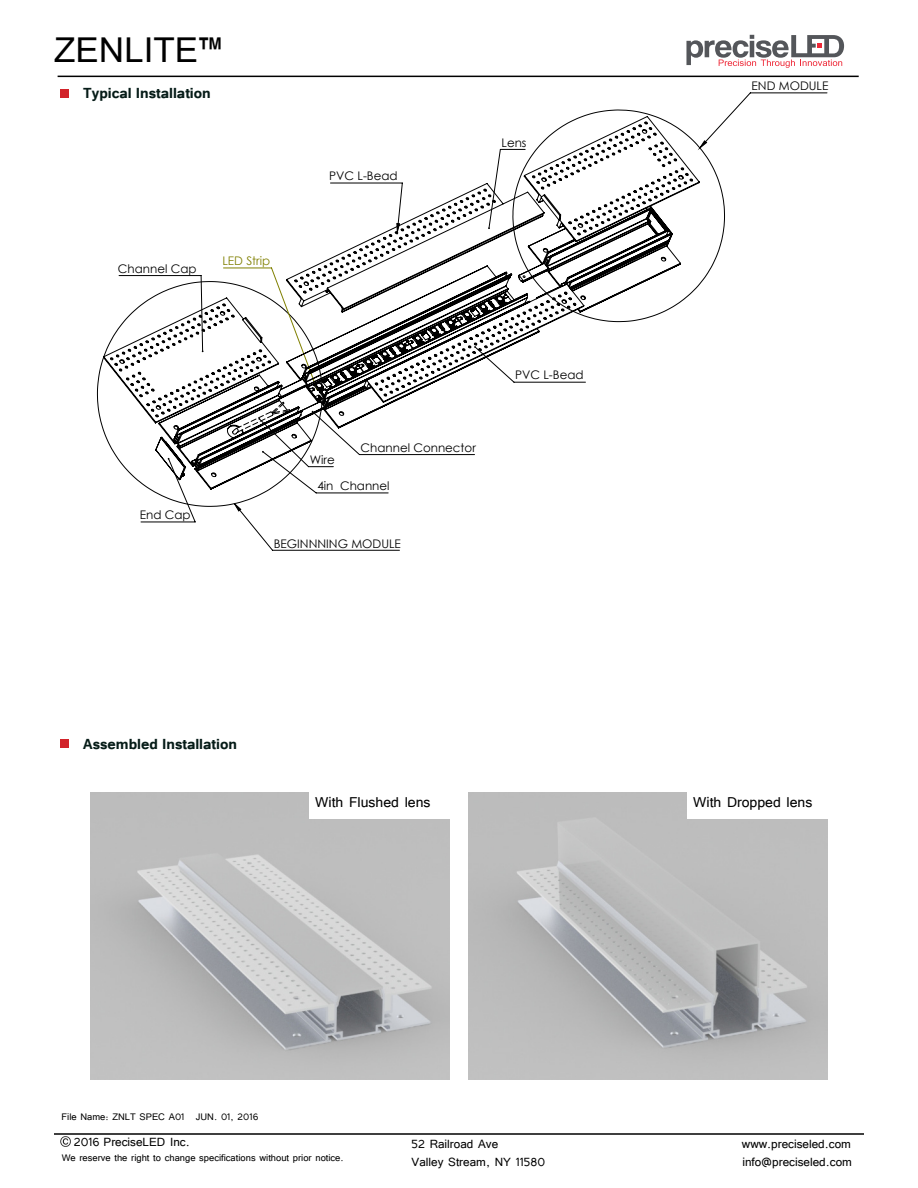
<style>
.page{position:relative;width:918px;height:1188px;background:#fff}
.page>*{position:absolute;margin:0;border:0;box-sizing:border-box;transform-origin:0 0}
.t1{font:45px "Tunga";color:#000}
.t2{font:700 18px "Tunga";color:#061c18}
.t3{font:18px "Tunga";color:#000}
.t4{font:15px "Tunga";color:#000}
.t5{font:12px "Tunga";color:#000}
.t6{font:11.85px "Century Gothic";color:#000}
.t7{font:11.85px "Century Gothic";color:#808000}
</style>
<div class="page">
<svg style="left:686px;top:35px;width:158px;height:33px"></svg>
<hr style="left:54px;top:1133px;width:810px;height:2px;background:#000">
<hr style="left:58px;top:76px;width:801px;height:1px;background:#000">
<svg style="left:60px;top:1136px;width:10px;height:10px"></svg>
<div style="left:60px;top:89px;width:8px;height:8px;background:#d2232a"></div>
<img style="left:468px;top:792px;width:360px;height:288px">
<img style="left:90px;top:792px;width:360px;height:288px">
<div style="left:310px;top:792px;width:140px;height:26px;background:#fff"></div>
<div style="left:688px;top:792px;width:140px;height:26px;background:#fff"></div>
<svg style="left:103px;top:116px;width:597px;height:374px"></svg>
<svg style="left:235px;top:401px;width:55px;height:32px"></svg>
<div style="left:60px;top:740px;width:8px;height:8px;background:#d2232a"></div>
<h1 class="t1" style="left:54px;top:20px;width:170px">ZENLITE™</h1>
<h2 class="t2" style="left:83px;top:81px;width:129px">Typical Installation</h2>
<p class="t6" style="left:118px;top:260px;width:80px">Channel Cap</p>
<p class="t7" style="left:222px;top:253px;width:49px">LED Strip</p>
<p class="t6" style="left:329px;top:168px;width:70px">PVC L-Bead</p>
<p class="t6" style="left:502px;top:134px;width:27px">Lens</p>
<p class="t6" style="left:140px;top:507px;width:52px">End Cap</p>
<p class="t6" style="left:310px;top:452px;width:27px">Wire</p>
<p class="t6" style="left:361px;top:439px;width:117px">Channel Connector</p>
<p class="t6" style="left:317px;top:478px;width:74px">4in Channel</p>
<p class="t6" style="left:274px;top:535px;width:129px">BEGINNNING MODULE</p>
<p class="t6" style="left:515px;top:367px;width:70px">PVC L-Bead</p>
<h2 class="t2" style="left:83px;top:732px;width:155px">Assembled Installation</h2>
<p class="t6" style="left:752px;top:78px;width:78px">END MODULE</p>
<h2 class="t3" style="left:315px;top:790px;width:117px">With Flushed lens</h2>
<h2 class="t3" style="left:693px;top:790px;width:121px">With Dropped lens</h2>
<p class="t5" style="left:62px;top:1109px;width:198px">File Name: ZNLT SPEC A01 JUN. 01, 2016</p>
<p class="t4" style="left:74px;top:1132px;width:117px">2016 PreciseLED Inc.</p>
<p class="t5" style="left:62px;top:1150px;width:284px">We reserve the right to change specifications without prior notice.</p>
<p class="t4" style="left:412px;top:1134px;width:88px">52 Railroad Ave</p>
<p class="t4" style="left:742px;top:1134px;width:111px">www.preciseled.com</p>
<p class="t4" style="left:412px;top:1152px;width:135px">Valley Stream, NY 11580</p>
<p class="t4" style="left:742px;top:1152px;width:111px">info@preciseled.com</p>
</div>
